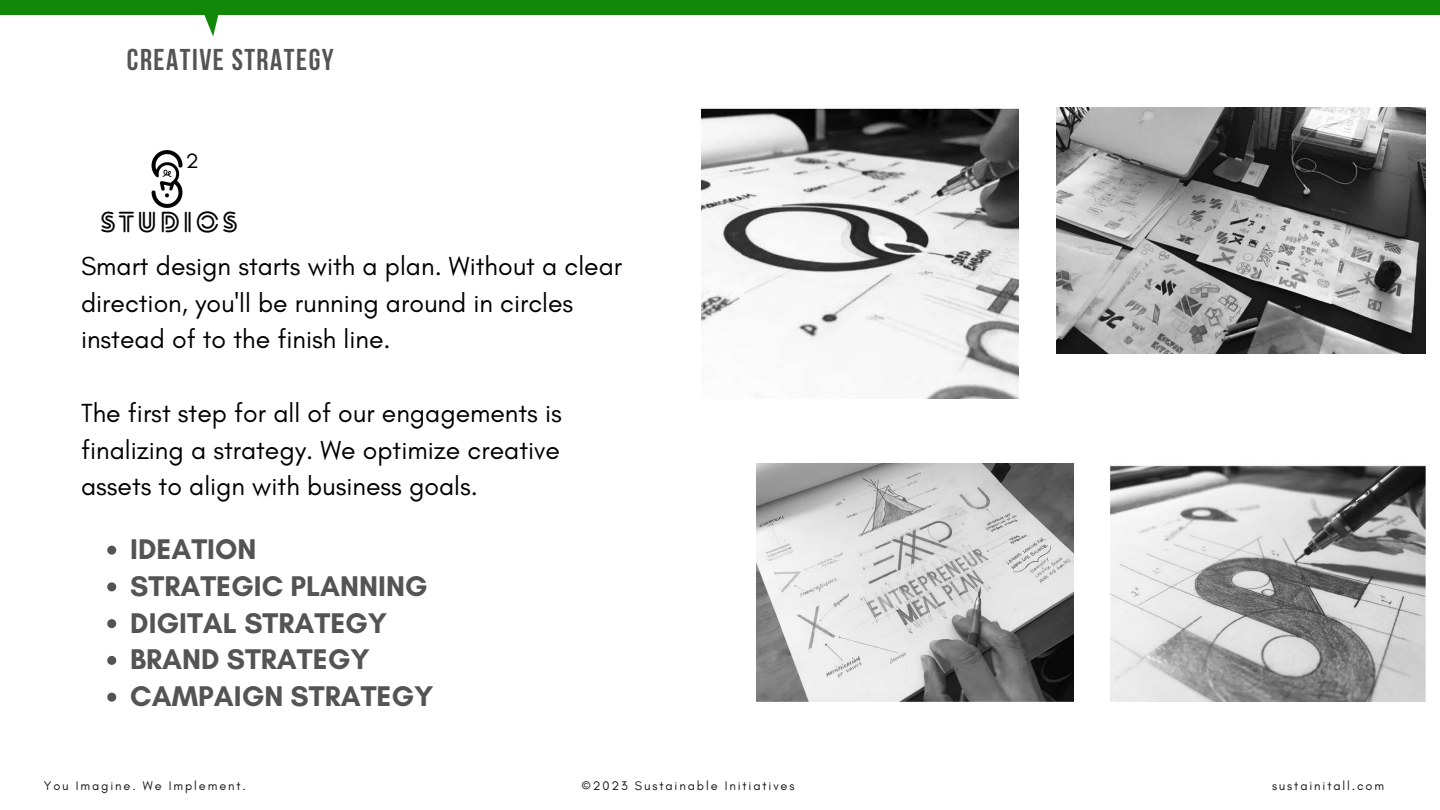
<style>
.page{position:relative;width:1440px;height:810px;background:#fff}
.page>*{position:absolute;margin:0;border:0;box-sizing:border-box;transform-origin:0 0}
.t1{font:700 30px "Bebas Neue";letter-spacing:.05em;color:#545454}
.t2{font:700 29px/36.8px "Glacial Indifference";color:#545454}
.t3{font:700 27.9px "Lovelo Line";letter-spacing:.09em;color:#000}
.t4{font:26.6px/36.8px "Glacial Indifference";color:#000}
.t5{font:21.2px "Glacial Indifference";color:#000}
.t6{font:12.7px "Glacial Indifference";letter-spacing:.145em;color:#18181b}
</style>
<div class="page">
<div style="left:0;top:0;width:1440px;height:15px;background:#138808"></div>
<svg style="left:204px;top:15px;width:15px;height:21px"></svg>
<img style="left:151px;top:150px;width:32px;height:58px">
<img style="left:1057px;top:108px;width:369px;height:246px">
<img style="left:1110px;top:465px;width:316px;height:237px">
<img style="left:757px;top:463px;width:316px;height:239px">
<img style="left:701px;top:108px;width:318px;height:291px">
<svg style="left:107px;top:546px;width:9px;height:9px"></svg>
<svg style="left:107px;top:582px;width:9px;height:9px"></svg>
<svg style="left:107px;top:619px;width:9px;height:9px"></svg>
<svg style="left:107px;top:656px;width:9px;height:9px"></svg>
<svg style="left:107px;top:693px;width:9px;height:9px"></svg>
<p class="t1" style="left:127px;top:48px;width:208px">CREATIVE STRATEGY</p>
<p class="t5" style="left:186px;top:148px;width:15px">2</p>
<p class="t3" style="left:100px;top:211px;width:139px">STUDIOS</p>
<p class="t4" style="left:81px;top:247px;width:543px">Smart design starts with a plan. Without a clear direction, you'll be running around in circles instead of to the finish line.</p>
<p class="t4" style="left:81px;top:394px;width:482px;text-align:justify">The first step for all of our engagements is finalizing a strategy. We optimize creative assets to align with business goals.</p>
<p class="t2" style="left:130px;top:531px;width:305px">IDEATION<br>STRATEGIC PLANNING<br>DIGITAL STRATEGY<br>BRAND STRATEGY<br>CAMPAIGN STRATEGY</p>
<p class="t6" style="left:44px;top:778px;width:204px">You Imagine. We Implement.</p>
<p class="t6" style="left:581px;top:778px;width:215px">©2023 Sustainable Initiatives</p>
<p class="t6" style="left:1272px;top:778px;width:114px">sustainitall.com</p>
</div>
